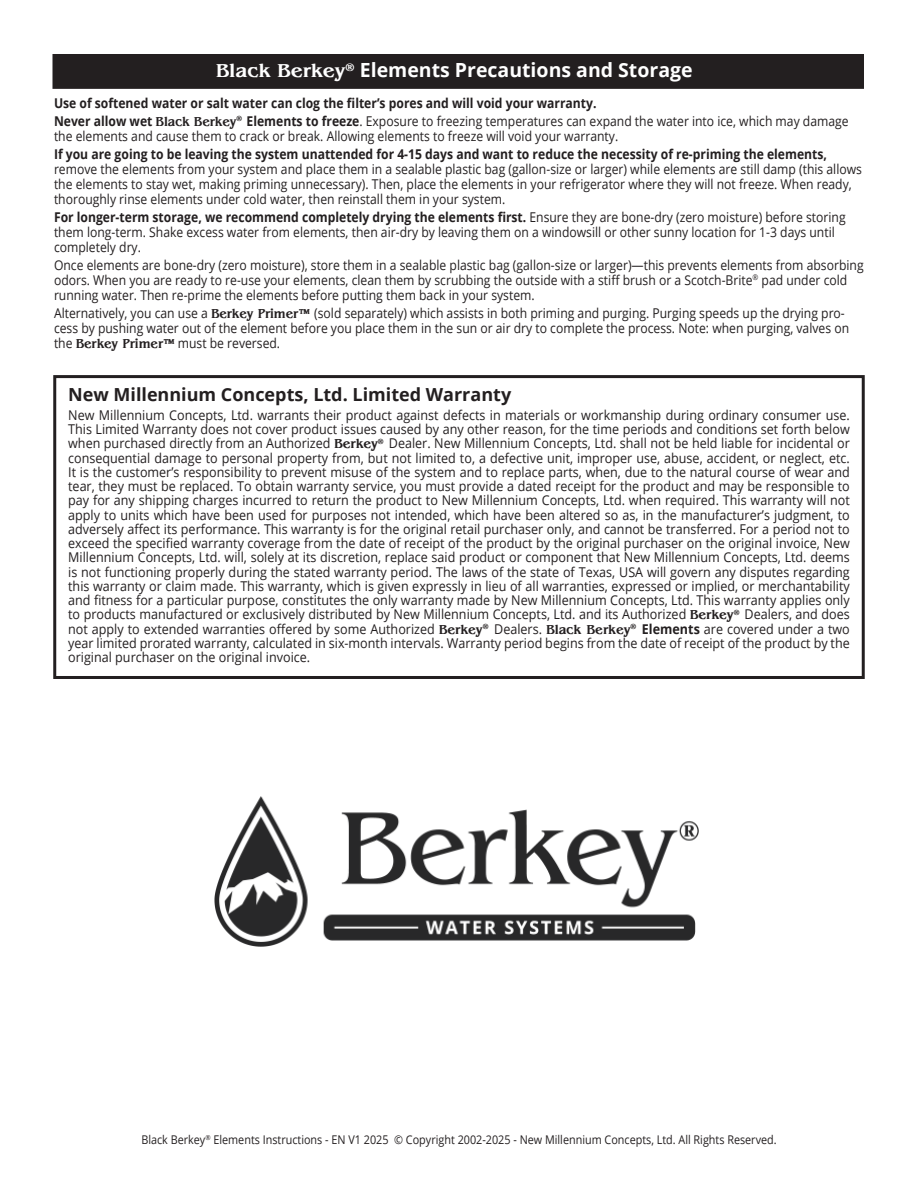
<style>
.page{position:relative;width:918px;height:1188px;background:#fff}
.page>*{position:absolute;margin:0;border:0;box-sizing:border-box;transform-origin:0 0}
.Major_Subhead{font:700 19.5px "Open Sans";color:#fff}
.Part_Groupings_Section_Headings{font:700 18px "Open Sans";color:#231f20}
.Disclaimer{font:13.5px/14.2px "Open Sans";color:#231f20;text-align:justify;scale:.93 1}
.Body_copy{font:13.5px/15px "Open Sans";color:#231f20;scale:.9 1}
.Bullets__use_CTRL_BACKSLASH_to_hang_2nd_{font:13.5px/15px "Open Sans";color:#231f20;scale:.9 1}
.Body_copy-2{font:700 13.5px "Open Sans";color:#231f20;scale:.9 1}
.Body_copy-3{font:12px "Open Sans";color:#231f20;scale:.9 1}
.s1{font-family:"Benguiat"}
.s2{font-weight:700}
.s3{font-family:"Benguiat";font-weight:700}
</style>
<div class="page">
<img style="left:215px;top:797px;width:484px;height:149px">
<div style="left:53px;top:55px;width:810px;height:33px;background:#231f20"></div>
<div style="left:52px;top:54px;width:812px;height:35px;border:2px solid #231f20"></div>
<div style="left:53px;top:375px;width:812px;height:304px;border:3px solid #231f20"></div>
<p class="Major_Subhead" style="left:216px;top:56px;width:478px"><span class="s1">Black Berkey</span><sup>®</sup> Elements Precautions and Storage</p>
<p class="Body_copy-2" style="left:54px;top:93px;width:604px">Use of softened water or salt water can clog the filter’s pores and will void your warranty.</p>
<p class="Body_copy" style="left:54px;top:113px;width:885px"><span class="s2">Never allow wet</span> <span class="s3">Black Berkey</span><sup>®</sup> <span class="s2">Elements to freeze</span>. Exposure to freezing temperatures can expand the water into ice, which may damage the elements and cause them to crack or break. Allowing elements to freeze will void your warranty.</p>
<p class="Bullets__use_CTRL_BACKSLASH_to_hang_2nd_" style="left:54px;top:146px;width:899px"><span class="s2">If you are going to be leaving the system unattended for 4-15 days and want to reduce the necessity of re-priming the elements, </span>remove the elements from your system and place them in a sealable plastic bag (gallon-size or larger) while elements are still damp (this allows the elements to stay wet, making priming unnecessary). Then, place the elements in your refrigerator where they will not freeze. When ready, thoroughly rinse elements under cold water, then reinstall them in your system.</p>
<p class="Body_copy" style="left:54px;top:209px;width:881px"><span class="s2">For longer-term storage, we recommend completely drying the elements first.</span> Ensure they are bone-dry (zero moisture) before storing them long-term. Shake excess water from elements, then air-dry by leaving them on a windowsill or other sunny location for 1-3 days until completely dry.</p>
<p class="Body_copy" style="left:54px;top:257px;width:901px">Once elements are bone-dry (zero moisture), store them in a sealable plastic bag (gallon-size or larger)—this prevents elements from absorbing odors. When you are ready to re-use your elements, clean them by scrubbing the outside with a stiff brush or a Scotch-Brite<sup>®</sup> pad under cold running water. Then re-prime the elements before putting them back in your system.</p>
<p class="Body_copy" style="left:54px;top:305px;width:885px">Alternatively, you can use a <span class="s3">Berkey Primer™</span> (sold separately) which assists in both priming and purging. Purging speeds up the drying pro&shy;cess by pushing water out of the element before you place them in the sun or air dry to complete the process. Note: when purging, valves on the <span class="s3">Berkey Primer™</span> must be reversed.</p>
<p class="Part_Groupings_Section_Headings" style="left:68px;top:382px;width:445px">New Millennium Concepts, Ltd. Limited Warranty</p>
<p class="Disclaimer" style="left:68px;top:408px;width:842px">New Millennium Concepts, Ltd. warrants their product against defects in materials or workmanship during ordinary consumer use.<br>This Limited Warranty does not cover product issues caused by any other reason, for the time periods and conditions set forth below when purchased directly from an Authorized <span class="s3">Berkey</span><sup>®</sup> Dealer. New Millennium Concepts, Ltd. shall not be held liable for incidental or consequential damage to personal property from, but not limited to, a defective unit, improper use, abuse, accident, or neglect, etc.<br>It is the customer’s responsibility to prevent misuse of the system and to replace parts, when, due to the natural course of wear and tear, they must be replaced. To obtain warranty service, you must provide a dated receipt for the product and may be responsible to pay for any shipping charges incurred to return the product to New Millennium Concepts, Ltd. when required. This warranty will not apply to units which have been used for purposes not intended, which have been altered so as, in the manufacturer’s judgment, to adversely affect its performance. This warranty is for the original retail purchaser only, and cannot be transferred. For a period not to exceed the specified warranty coverage from the date of receipt of the product by the original purchaser on the original invoice, New Millennium Concepts, Ltd. will, solely at its discretion, replace said product or component that New Millennium Concepts, Ltd. deems is not functioning properly during the stated warranty period. The laws of the state of Texas, USA will govern any disputes regarding this warranty or claim made. This warranty, which is given expressly in lieu of all warranties, expressed or implied, or merchantability and fitness for a particular purpose, constitutes the only warranty made by New Millennium Concepts, Ltd. This warranty applies only to products manufactured or exclusively distributed by New Millennium Concepts, Ltd. and its Authorized <span class="s3">Berkey</span><sup>®</sup> Dealers, and does not apply to extended warranties offered by some Authorized <span class="s3">Berkey</span><sup>®</sup> Dealers. <span class="s3">Black Berkey</span><sup>®</sup> <span class="s2">Elements</span> are covered under a two year limited prorated warranty, calculated in six-month intervals. Warranty period begins from the date of receipt of the product by the original purchaser on the original invoice.</p>
<p class="Body_copy-3" style="left:141px;top:1131px;width:707px">Black Berkey<sup>®</sup> Elements Instructions - EN V1 2025 © Copyright 2002-2025 - New Millennium Concepts, Ltd. All Rights Reserved.</p>
</div>
